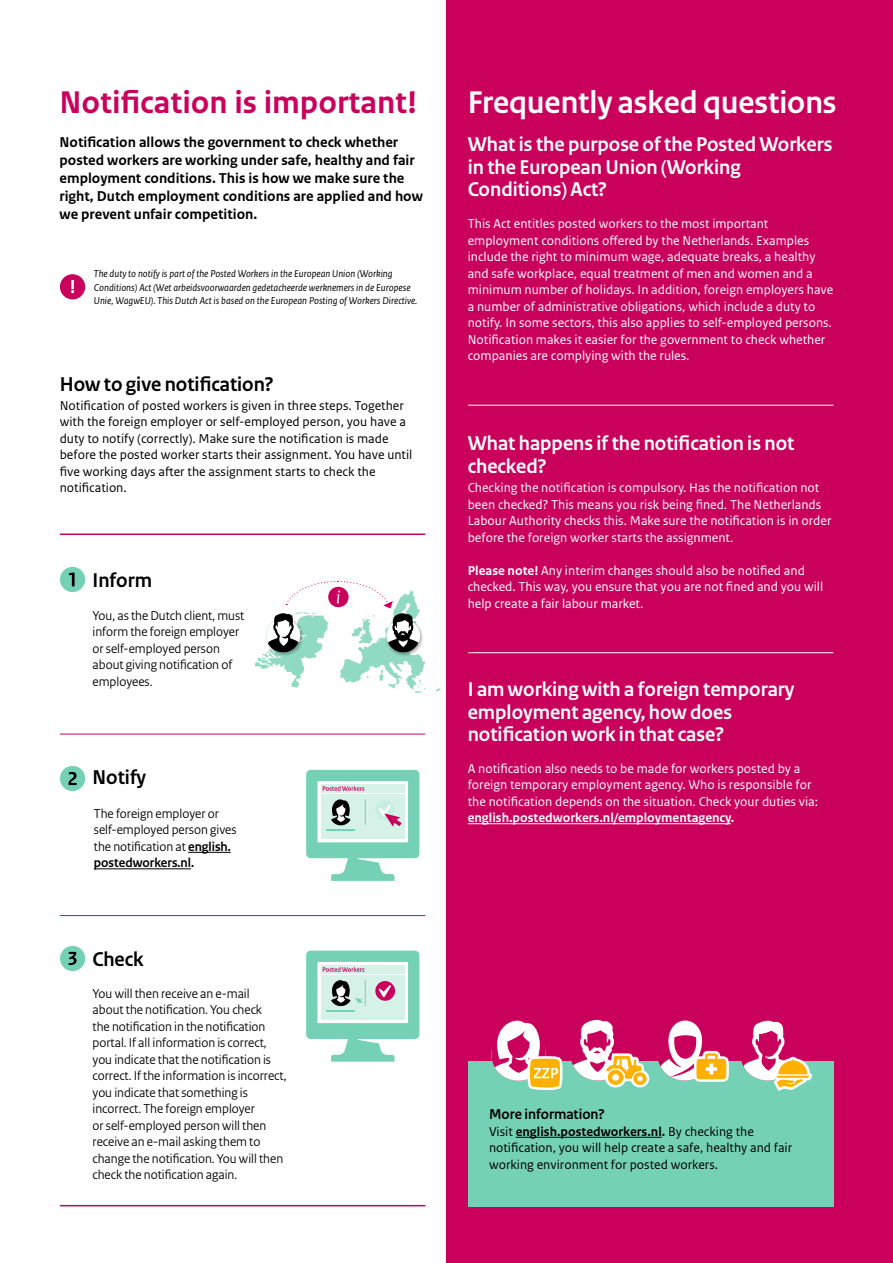
<style>
.page{position:relative;width:893px;height:1263px;background:#fff}
.page>*{position:absolute;margin:0;border:0;box-sizing:border-box;transform-origin:0 0}
.t1{font:700 33px "Rijksoverheid Sans Text";color:#ca005d}
.t2{font:700 33px "Rijksoverheid Sans Heading";color:#fff}
.t3{font:700 21px/22.5px "Rijksoverheid Sans Heading";color:#fff}
.t4{font:700 21px "Rijksoverheid Sans Heading";color:#000}
.t5{font:700 15px/18px "Rijksoverheid Sans Text";color:#000}
.t6{font:700 15px "Rijksoverheid Sans Heading";color:#000}
.t7{font:13.5px/16.5px "Rijksoverheid Sans Text";color:#fff}
.t8{font:13.5px/16.5px "Rijksoverheid Sans Heading";color:#000}
.t9{font:13.5px/16.5px "Rijksoverheid Sans Text";color:#000}
.t10{font:700 13.5px "Rijksoverheid Sans Text";color:#fff}
.t11{font:italic 10.5px/13.5px "Rijksoverheid Sans Text";color:#000}
.s1{font-weight:700}
</style>
<div class="page">
<div style="left:446px;top:0;width:447px;height:1263px;background:#ca005d"></div>
<div style="left:468px;top:1061px;width:365px;height:145px;background:#75d1b5"></div>
<hr style="left:516px;top:1137px;width:146px;height:1px;background:#000">
<hr style="left:468px;top:405px;width:365px;height:1px;background:#fff">
<hr style="left:60px;top:533px;width:365px;height:2px;background:#ca005d">
<hr style="left:60px;top:1205px;width:365px;height:1px;background:#ca005d">
<hr style="left:60px;top:734px;width:365px;height:1px;background:#ca005d">
<hr style="left:60px;top:915px;width:365px;height:1px;background:#ca005d">
<div style="left:60px;top:567px;width:25px;height:25px;background:#75d1b5;border-radius:50%"></div>
<svg style="left:69px;top:573px;width:6px;height:13px"></svg>
<div style="left:60px;top:766px;width:25px;height:25px;background:#75d1b5;border-radius:50%"></div>
<svg style="left:68px;top:772px;width:9px;height:13px"></svg>
<div style="left:60px;top:946px;width:25px;height:25px;background:#75d1b5;border-radius:50%"></div>
<svg style="left:69px;top:952px;width:8px;height:13px"></svg>
<hr style="left:188px;top:852px;width:43px;height:1px;background:#000">
<hr style="left:94px;top:868px;width:97px;height:1px;background:#000">
<svg style="left:254px;top:580px;width:171px;height:113px"></svg>
<svg style="left:571px;top:1019px;width:78px;height:68px"></svg>
<svg style="left:741px;top:1020px;width:72px;height:71px"></svg>
<svg style="left:658px;top:1020px;width:71px;height:62px"></svg>
<svg style="left:491px;top:1020px;width:72px;height:71px"></svg>
<div style="left:60px;top:274px;width:25px;height:25px;background:#ca005d;border-radius:50%"></div>
<svg style="left:71px;top:280px;width:3px;height:13px"></svg>
<hr style="left:468px;top:823px;width:263px;height:1px;background:#fff">
<svg style="left:306px;top:770px;width:113px;height:111px"></svg>
<svg style="left:306px;top:950px;width:113px;height:112px"></svg>
<hr style="left:468px;top:652px;width:365px;height:1px;background:#fff">
<h1 class="t1" style="left:60px;top:83px;width:359px">Notification is important!</h1>
<p class="t5" style="left:60px;top:134px;width:365px">Notification allows the government to check whether posted workers are working under safe, healthy and fair employment conditions. This is how we make sure the right, Dutch employment conditions are applied and how we prevent unfair competition.</p>
<p class="t11" style="left:94px;top:267px;width:325px">The duty to notify is part of the Posted Workers in the European Union (Working<br>Conditions) Act (Wet arbeidsvoorwaarden gedetacheerde werknemers in de Europese<br>Unie, WagwEU). This Dutch Act is based on the European Posting of Workers Directive.</p>
<h2 class="t4" style="left:60px;top:372px;width:215px">How to give notification?</h2>
<p class="t9" style="left:60px;top:397px;width:354px">Notification of posted workers is given in three steps. Together with the foreign employer or self-employed person, you have a duty to notify (correctly). Make sure the notification is made before the posted worker starts their assignment. You have until five working days after the assignment starts to check the notification.</p>
<h2 class="t4" style="left:93px;top:568px;width:61px">Inform</h2>
<p class="t8" style="left:93px;top:607px;width:153px">You, as the Dutch client, must inform the foreign employer or self-employed person about giving notification of employees.</p>
<h2 class="t4" style="left:93px;top:766px;width:55px">Notify</h2>
<p class="t8" style="left:94px;top:805px;width:144px">The foreign employer or self-employed person gives the notification at <span class="s1">english. postedworkers.nl.</span></p>
<h2 class="t4" style="left:93px;top:948px;width:53px">Check</h2>
<p class="t8" style="left:93px;top:985px;width:195px">You will then receive an e-mail<br>about the notification. You check<br>the notification in the notification portal. If all information is correct, you indicate that the notification is correct. If the information is incorrect, you indicate that something is incorrect. The foreign employer<br>or self-employed person will then receive an e-mail asking them to change the notification. You will then check the notification again.</p>
<h1 class="t2" style="left:468px;top:83px;width:370px">Frequently asked questions</h1>
<h2 class="t3" style="left:468px;top:133px;width:366px">What is the purpose of the Posted Workers in the European Union (Working<br>Conditions) Act?</h2>
<p class="t7" style="left:468px;top:216px;width:367px">This Act entitles posted workers to the most important employment conditions offered by the Netherlands. Examples include the right to minimum wage, adequate breaks, a healthy and safe workplace, equal treatment of men and women and a minimum number of holidays. In addition, foreign employers have a number of administrative obligations, which include a duty to notify. In some sectors, this also applies to self-employed persons.<br>Notification makes it easier for the government to check whether companies are complying with the rules.</p>
<h2 class="t3" style="left:468px;top:433px;width:328px">What happens if the notification is not checked?</h2>
<p class="t7" style="left:468px;top:480px;width:365px">Checking the notification is compulsory. Has the notification not been checked? This means you risk being fined. The Netherlands Labour Authority checks this. Make sure the notification is in order before the foreign worker starts the assignment.</p>
<p class="t7" style="left:468px;top:562px;width:357px"><span class="s1">Please note!</span> Any interim changes should also be notified and checked. This way, you ensure that you are not fined and you will help create a fair labour market.</p>
<h2 class="t3" style="left:468px;top:679px;width:328px">I am working with a foreign temporary employment agency, how does notification work in that case?</h2>
<p class="t7" style="left:468px;top:760px;width:352px">A notification also needs to be made for workers posted by a foreign temporary employment agency. Who is responsible for the notification depends on the situation. Check your duties via:</p>
<p class="t10" style="left:468px;top:810px;width:268px">english.postedworkers.nl/employmentagency.</p>
<p class="t6" style="left:489px;top:1106px;width:117px">More information?</p>
<p class="t9" style="left:489px;top:1123px;width:305px">Visit <span class="s1">english.postedworkers.nl.</span> By checking the notification, you will help create a safe, healthy and fair working environment for posted workers.</p>
</div>
